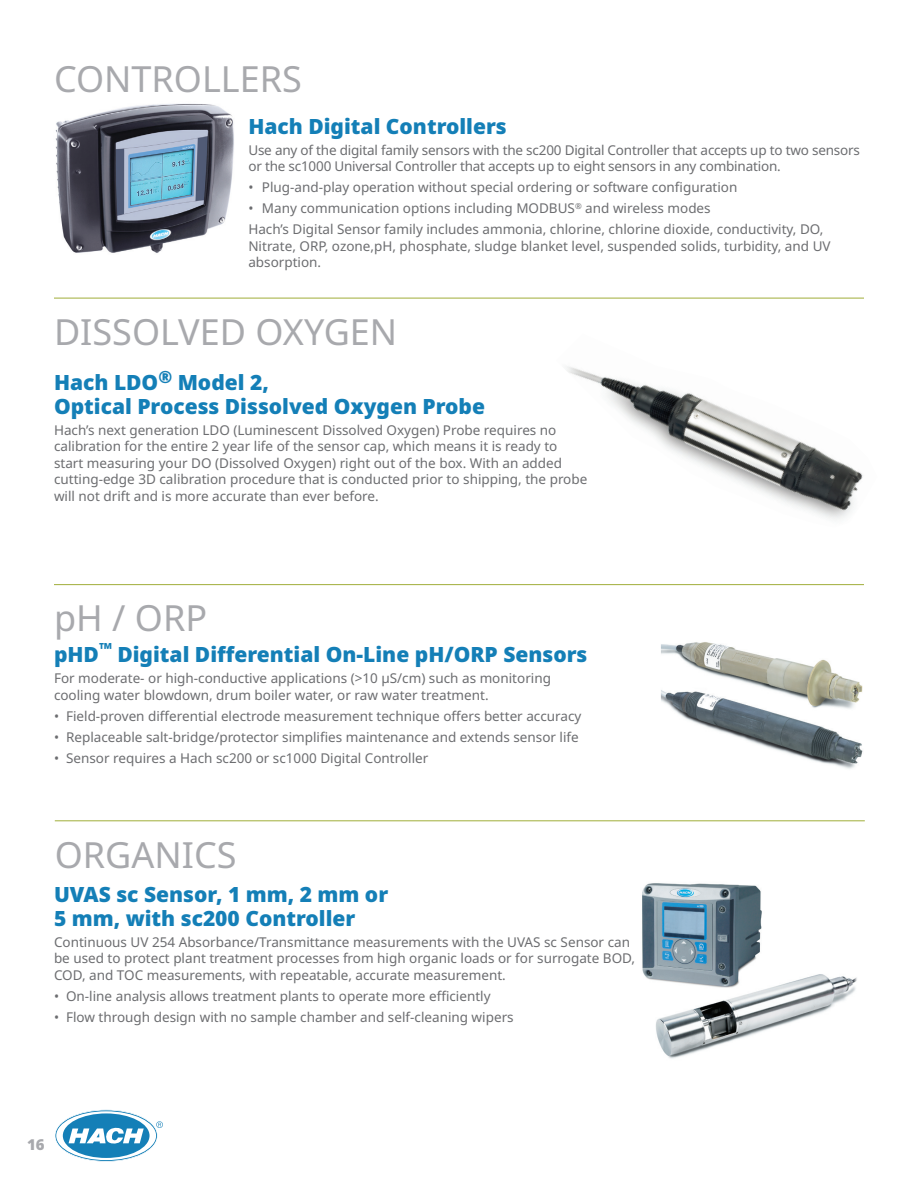
<style>
.page{position:relative;width:918px;height:1188px;background:#fff}
.page>*{position:absolute;margin:0;border:0;box-sizing:border-box;transform-origin:0 0}
.NEW_HEAD_1{font:36px "Noto Sans";color:#a8a9ad}
.NEW_HEAD_2{font:900 21px/24px "Noto Sans";color:#147fb7}
.t1{font:900 15px "Noto Sans";color:#a8a9ad}
.NEW_TEXT_1{font:13.5px/16.5px "Noto Sans";color:#6c6d70}
</style>
<div class="page">
<img style="left:55px;top:104px;width:179px;height:149px">
<img style="left:567px;top:366px;width:296px;height:154px">
<hr style="left:54px;top:298px;width:810px;height:1px;background:#a0ae39">
<img style="left:661px;top:642px;width:199px;height:41px">
<img style="left:661px;top:683px;width:202px;height:86px">
<hr style="left:54px;top:584px;width:810px;height:1px;background:#a0ae39">
<img style="left:642px;top:883px;width:215px;height:176px">
<hr style="left:55px;top:820px;width:810px;height:1px;background:#a0ae39">
<svg style="left:55px;top:1110px;width:108px;height:52px"></svg>
<p class="NEW_HEAD_1" style="left:54px;top:54px;width:249px">CONTROLLERS</p>
<p class="NEW_HEAD_2" style="left:248px;top:114px;width:260px">Hach Digital Controllers</p>
<p class="NEW_TEXT_1" style="left:248px;top:142px;width:613px">Use any of the digital family sensors with the sc200 Digital Controller that accepts up to two sensors or the sc1000 Universal Controller that accepts up to eight sensors in any combination.</p>
<p class="NEW_TEXT_1" style="left:248px;top:179px;width:491px">• Plug-and-play operation without special ordering or software configuration</p>
<p class="NEW_TEXT_1" style="left:248px;top:200px;width:464px">• Many communication options including MODBUS<sup>®</sup> and wireless modes</p>
<p class="NEW_TEXT_1" style="left:248px;top:221px;width:584px">Hach’s Digital Sensor family includes ammonia, chlorine, chlorine dioxide, conductivity, DO,<br>Nitrate, ORP, ozone,pH, phosphate, sludge blanket level, suspended solids, turbidity, and UV absorption.</p>
<p class="NEW_HEAD_1" style="left:54px;top:307px;width:345px">DISSOLVED OXYGEN</p>
<p class="NEW_HEAD_2" style="left:54px;top:370px;width:433px">Hach LDO<sup>®</sup> Model 2,<br>Optical Process Dissolved Oxygen Probe</p>
<p class="NEW_TEXT_1" style="left:54px;top:422px;width:535px">Hach’s next generation LDO (Luminescent Dissolved Oxygen) Probe requires no calibration for the entire 2 year life of the sensor cap, which means it is ready to start measuring your DO (Dissolved Oxygen) right out of the box. With an added cutting-edge 3D calibration procedure that is conducted prior to shipping, the probe will not drift and is more accurate than ever before.</p>
<p class="NEW_HEAD_1" style="left:54px;top:593px;width:155px">pH / ORP</p>
<p class="NEW_HEAD_2" style="left:54px;top:642px;width:535px">pHD<sup>™</sup> Digital Differential On-Line pH/ORP Sensors</p>
<p class="NEW_TEXT_1" style="left:54px;top:670px;width:499px">For moderate- or high-conductive applications (&gt;10 µS/cm) such as monitoring cooling water blowdown, drum boiler water, or raw water treatment.</p>
<p class="NEW_TEXT_1" style="left:54px;top:708px;width:529px">• Field-proven differential electrode measurement technique offers better accuracy</p>
<p class="NEW_TEXT_1" style="left:54px;top:729px;width:526px">• Replaceable salt-bridge/protector simplifies maintenance and extends sensor life</p>
<p class="NEW_TEXT_1" style="left:54px;top:750px;width:376px">• Sensor requires a Hach sc200 or sc1000 Digital Controller</p>
<p class="NEW_HEAD_1" style="left:55px;top:830px;width:183px">ORGANICS</p>
<p class="NEW_HEAD_2" style="left:54px;top:882px;width:336px">UVAS sc Sensor, 1 mm, 2 mm or<br>5 mm, with sc200 Controller</p>
<p class="NEW_TEXT_1" style="left:54px;top:934px;width:583px">Continuous UV 254 Absorbance/Transmittance measurements with the UVAS sc Sensor can be used to protect plant treatment processes from high organic loads or for surrogate BOD,<br>COD, and TOC measurements, with repeatable, accurate measurement.</p>
<p class="NEW_TEXT_1" style="left:54px;top:988px;width:438px">• On-line analysis allows treatment plants to operate more efficiently</p>
<p class="NEW_TEXT_1" style="left:54px;top:1009px;width:461px">• Flow through design with no sample chamber and self-cleaning wipers</p>
<p class="t1" style="left:27px;top:1133px;width:19px">16</p>
</div>
